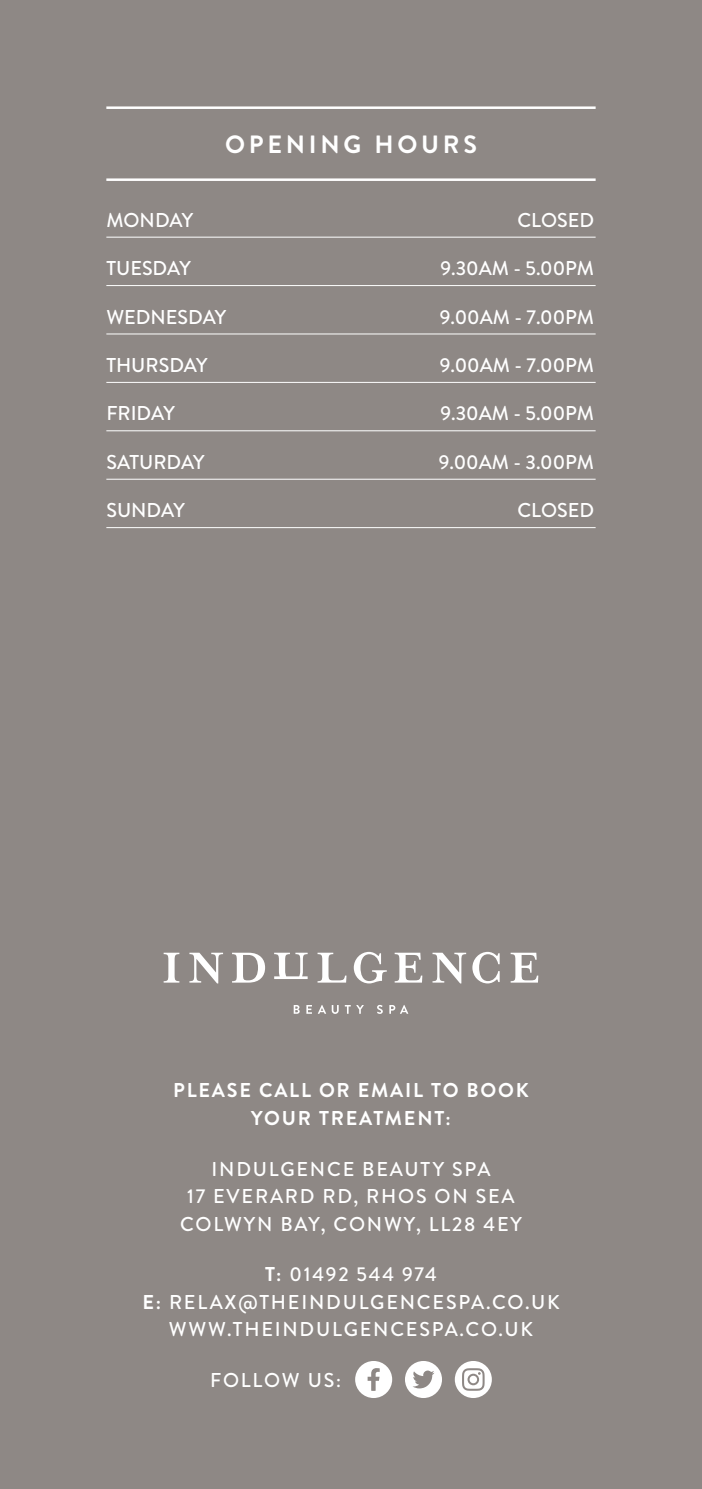
<style>
.page{position:relative;width:702px;height:1489px;background:#fff}
.page>*{position:absolute;margin:0;border:0;box-sizing:border-box;transform-origin:0 0}
.t1{font:700 25px "Brandon Grotesque";letter-spacing:.15em;color:#fff}
.t2{font:500 20px/27.5px "Brandon Grotesque";letter-spacing:.085em;color:#fff;text-align:center}
.t3{font:500 20px "Brandon Grotesque";color:#fff}
.t4{font:700 20px/27.5px "Brandon Grotesque";letter-spacing:.09em;color:#fff;text-align:center}
.s1{font-weight:700}
</style>
<div class="page">
<div style="left:0;top:0;width:702px;height:1488px;background:#8e8885"></div>
<hr style="left:106px;top:106px;width:489px;height:3px;background:#fff">
<hr style="left:106px;top:178px;width:489px;height:3px;background:#fff">
<hr style="left:106px;top:237px;width:489px;height:1px;background:#fff">
<hr style="left:106px;top:285px;width:489px;height:1px;background:#fff">
<hr style="left:106px;top:333px;width:489px;height:1px;background:#fff">
<hr style="left:106px;top:382px;width:489px;height:1px;background:#fff">
<hr style="left:106px;top:430px;width:489px;height:1px;background:#fff">
<hr style="left:106px;top:479px;width:489px;height:1px;background:#fff">
<hr style="left:106px;top:527px;width:489px;height:1px;background:#fff">
<div style="left:455px;top:1360px;width:37px;height:37px;background:#fff;border-radius:50%"></div>
<svg style="left:462px;top:1368px;width:22px;height:22px"></svg>
<div style="left:355px;top:1360px;width:37px;height:37px;background:#fff;border-radius:50%"></div>
<svg style="left:367px;top:1368px;width:12px;height:22px"></svg>
<div style="left:405px;top:1360px;width:37px;height:37px;background:#fff;border-radius:50%"></div>
<svg style="left:413px;top:1370px;width:21px;height:18px"></svg>
<svg style="left:164px;top:952px;width:15px;height:30px"></svg>
<svg style="left:189px;top:952px;width:34px;height:31px"></svg>
<svg style="left:232px;top:952px;width:33px;height:30px"></svg>
<svg style="left:317px;top:952px;width:29px;height:30px"></svg>
<svg style="left:354px;top:951px;width:33px;height:32px"></svg>
<svg style="left:394px;top:952px;width:28px;height:30px"></svg>
<svg style="left:432px;top:952px;width:34px;height:31px"></svg>
<svg style="left:472px;top:951px;width:27px;height:32px"></svg>
<svg style="left:510px;top:952px;width:28px;height:30px"></svg>
<svg style="left:274px;top:952px;width:33px;height:27px"></svg>
<svg style="left:294px;top:1005px;width:6px;height:8px"></svg>
<svg style="left:306px;top:1005px;width:6px;height:8px"></svg>
<svg style="left:318px;top:1005px;width:8px;height:8px"></svg>
<svg style="left:332px;top:1005px;width:6px;height:8px"></svg>
<svg style="left:345px;top:1005px;width:19px;height:8px"></svg>
<svg style="left:377px;top:1005px;width:6px;height:8px"></svg>
<svg style="left:389px;top:1005px;width:19px;height:8px"></svg>
<p class="t1" style="left:225px;top:126px;width:253px">OPENING HOURS</p>
<p class="t2" style="left:106px;top:206px;width:88px">MONDAY</p>
<p class="t2" style="left:517px;top:206px;width:78px">CLOSED</p>
<p class="t3" style="left:106px;top:254px;width:86px">TUESDAY</p>
<p class="t3" style="left:440px;top:254px;width:155px">9.30AM - 5.00PM</p>
<p class="t3" style="left:106px;top:303px;width:121px">WEDNESDAY</p>
<p class="t3" style="left:440px;top:303px;width:156px">9.00AM - 7.00PM</p>
<p class="t3" style="left:106px;top:351px;width:103px">THURSDAY</p>
<p class="t3" style="left:440px;top:351px;width:156px">9.00AM - 7.00PM</p>
<p class="t2" style="left:106px;top:400px;width:70px">FRIDAY</p>
<p class="t3" style="left:440px;top:400px;width:155px">9.30AM - 5.00PM</p>
<p class="t3" style="left:106px;top:448px;width:100px">SATURDAY</p>
<p class="t3" style="left:439px;top:448px;width:157px">9.00AM - 3.00PM</p>
<p class="t2" style="left:106px;top:497px;width:80px">SUNDAY</p>
<p class="t2" style="left:517px;top:497px;width:78px">CLOSED</p>
<p class="t4" style="left:173px;top:1076px;width:357px">PLEASE CALL OR EMAIL TO BOOK<br>YOUR TREATMENT:</p>
<p class="t2" style="left:180px;top:1155px;width:343px">INDULGENCE BEAUTY SPA<br>17 EVERARD RD, RHOS ON SEA<br>COLWYN BAY, CONWY, LL28 4EY</p>
<p class="t2" style="left:142px;top:1260px;width:419px"><span class="s1">T:</span> 01492 544 974<br><span class="s1">E:</span> RELAX@THEINDULGENCESPA.CO.UK<br>WWW.THEINDULGENCESPA.CO.UK</p>
<p class="t2" style="left:210px;top:1366px;width:132px">FOLLOW US:</p>
</div>
